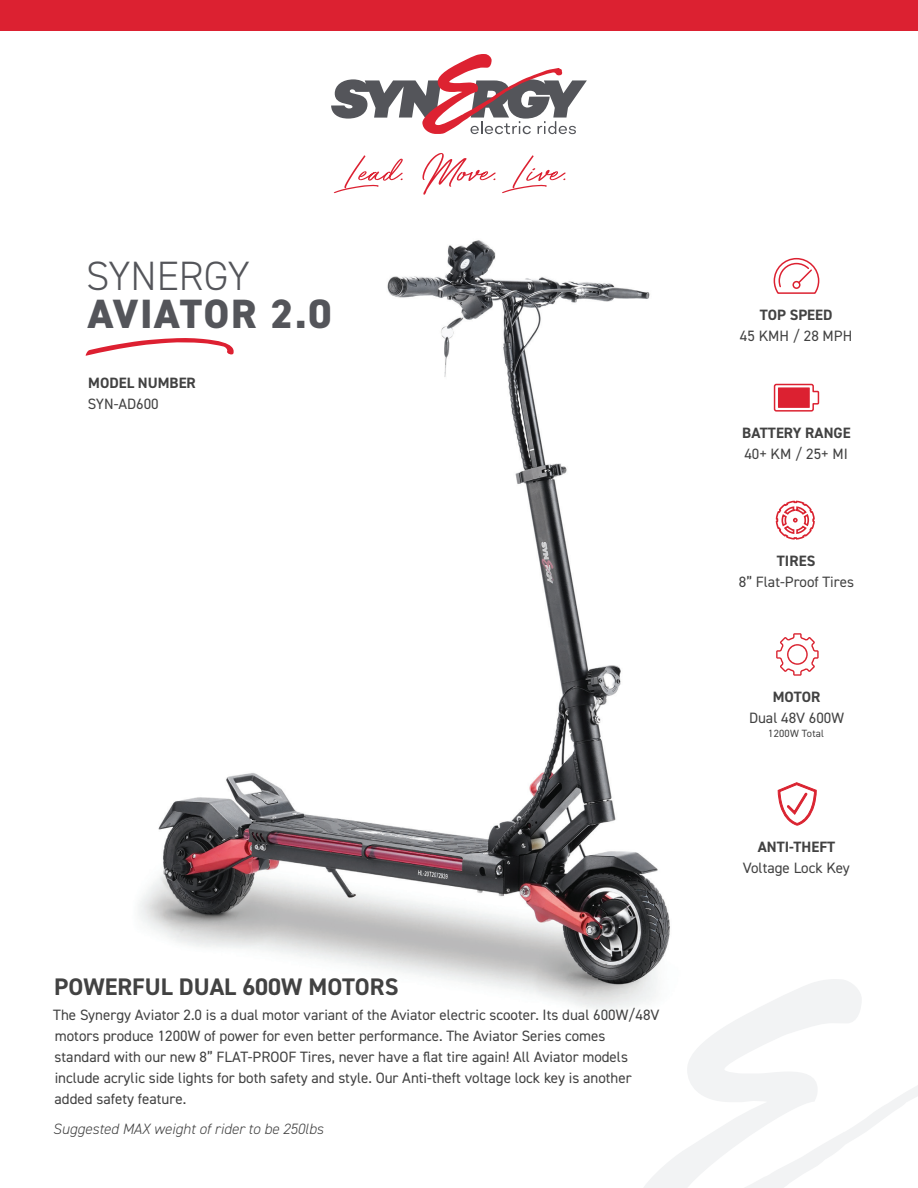
<style>
.page{position:relative;width:918px;height:1188px;background:#fff}
.page>*{position:absolute;margin:0;border:0;box-sizing:border-box;transform-origin:0 0}
.t1{font:800 41.1px/37.5px "DIN2014";letter-spacing:.035em;color:#54555a}
.t2{font:700 24px "DIN2014";color:#424242}
.spec{font:15px/21px "DIN2014";color:#424242;text-align:center}
.spec_title{font:700 15px/21px "DIN2014";color:#424242}
.t3{font:italic 300 15px "DIN2014";color:#424242}
.spec_fine_print{font:10.5px "DIN2014";letter-spacing:.02em;color:#424242}
.s1{font-weight:300}
.s2{font-weight:400}
.s3{font-weight:700}
</style>
<div class="page">
<img style="left:85px;top:240px;width:714px;height:769px">
<svg style="left:331px;top:54px;width:256px;height:80px"></svg>
<div style="left:0;top:0;width:918px;height:30px;background:#dc2131"></div>
<svg style="left:333px;top:153px;width:233px;height:42px"></svg>
<svg style="left:86px;top:338px;width:150px;height:18px"></svg>
<svg style="left:773px;top:257px;width:47px;height:38px"></svg>
<svg style="left:773px;top:383px;width:47px;height:29px"></svg>
<div style="left:778px;top:387px;width:32px;height:21px;background:#dc2131"></div>
<svg style="left:637px;top:979px;width:281px;height:209px"></svg>
<svg style="left:776px;top:633px;width:43px;height:43px"></svg>
<svg style="left:776px;top:501px;width:39px;height:39px"></svg>
<svg style="left:777px;top:782px;width:40px;height:43px"></svg>
<p class="t1" style="left:86px;top:257px;width:247px"><span class="s1">SYNERGY<br></span>AVIATOR 2.0</p>
<p class="spec_title" style="left:88px;top:372px;width:110px">MODEL NUMBER<br><span class="s2">SYN-AD600</span></p>
<p class="t2" style="left:54px;top:970px;width:346px">POWERFUL DUAL 600W MOTORS</p>
<p class="spec" style="left:53px;top:1004px;width:608px;text-align:left">The Synergy Aviator 2.0 is a dual motor variant of the Aviator electric scooter. Its dual 600W/48V motors produce 1200W of power for even better performance. The Aviator Series comes standard with our new 8” FLAT-PROOF Tires, never have a flat tire again! All Aviator models include acrylic side lights for both safety and style. Our Anti-theft voltage lock key is another added safety feature.</p>
<p class="t3" style="left:53px;top:1120px;width:272px">Suggested MAX weight of rider to be 250lbs</p>
<p class="spec" style="left:740px;top:304px;width:114px"><span class="s3">TOP SPEED<br></span>45 KMH / 28 MPH</p>
<p class="spec_title" style="left:742px;top:422px;width:110px">BATTERY RANGE<br><span class="s2">40+ KM / 25+ MI</span></p>
<p class="spec_title" style="left:777px;top:551px;width:40px">TIRES</p>
<p class="spec" style="left:739px;top:571px;width:117px">8” Flat-Proof Tires</p>
<p class="spec" style="left:749px;top:686px;width:97px"><span class="s3">MOTOR<br></span>Dual 48V 600W</p>
<p class="spec_fine_print" style="left:768px;top:727px;width:57px">1200W Total</p>
<p class="spec_title" style="left:758px;top:837px;width:79px">ANTI-THEFT</p>
<p class="spec" style="left:743px;top:858px;width:109px">Voltage Lock Key</p>
</div>
